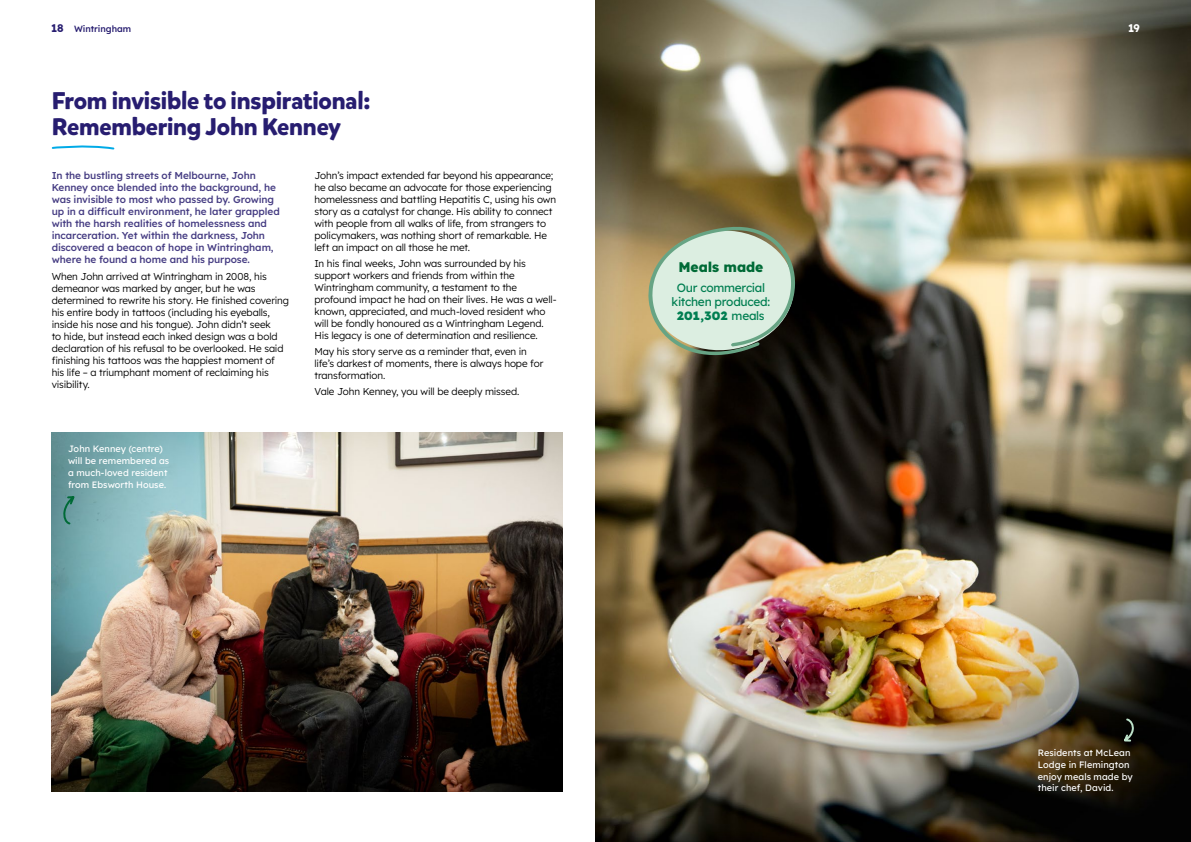
<style>
.page{position:relative;width:1191px;height:842px;background:#fff}
.page>*{position:absolute;margin:0;border:0;box-sizing:border-box;transform-origin:0 0}
.t1{font:700 24px/26px "Mikado";letter-spacing:-.01em;color:#271d70}
.t2{font:800 14px "Lexend";letter-spacing:-.01em;color:#006a36}
.t3{font:12px/14px "Lexend";letter-spacing:-.02em;color:#007e51;text-align:center}
.t4{font:700 11px "Lexend";color:#fff}
.t5{font:300 10px/12px "Lexend";letter-spacing:-.01em;color:#000}
.t6{font:500 10px/12px "Lexend";letter-spacing:-.005em;color:#463d83}
.t7{font:9.2px/11.7px "Lexend";letter-spacing:.005em;color:#fff}
.t8{font:500 9px "Lexend";letter-spacing:-.005em;color:#271d70}
.s1{font-weight:700;font-size:11px}
.s2{font-weight:900}
</style>
<div class="page">
<img style="left:51px;top:432px;width:511px;height:359px">
<svg style="left:51px;top:145px;width:64px;height:5px"></svg>
<svg style="left:61px;top:495px;width:16px;height:31px"></svg>
<img style="left:595px;top:0;width:596px;height:842px">
<svg style="left:647px;top:226px;width:149px;height:129px;background:#b8c5b2"></svg>
<svg style="left:1121px;top:717px;width:14px;height:26px"></svg>
<p class="t8" style="left:51px;top:22px;width:82px"><span class="s1">18</span> Wintringham</p>
<h1 class="t1" style="left:52px;top:88px;width:320px">From invisible to inspirational:<br>Remembering John Kenney</h1>
<p class="t6" style="left:52px;top:168px;width:229px">In the bustling streets of Melbourne, John Kenney once blended into the background, he was invisible to most who passed by. Growing up in a difficult environment, he later grappled with the harsh realities of homelessness and incarceration. Yet within the darkness, John discovered a beacon of hope in Wintringham, where he found a home and his purpose.</p>
<p class="t5" style="left:52px;top:270px;width:239px">When John arrived at Wintringham in 2008, his demeanor was marked by anger, but he was determined to rewrite his story. He finished covering his entire body in tattoos (including his eyeballs, inside his nose and his tongue). John didn’t seek<br>to hide, but instead each inked design was a bold declaration of his refusal to be overlooked. He said finishing his tattoos was the happiest moment of his life – a triumphant moment of reclaiming his visibility.</p>
<p class="t7" style="left:68px;top:443px;width:103px">John Kenney (centre) will be remembered as a much-loved resident from Ebsworth House.</p>
<p class="t5" style="left:314px;top:168px;width:243px">John’s impact extended far beyond his appearance; he also became an advocate for those experiencing homelessness and battling Hepatitis C, using his own story as a catalyst for change. His ability to connect with people from all walks of life, from strangers to policymakers, was nothing short of remarkable. He left an impact on all those he met.</p>
<p class="t5" style="left:314px;top:257px;width:244px">In his final weeks, John was surrounded by his support workers and friends from within the Wintringham community, a testament to the profound impact he had on their lives. He was a well&shy;known, appreciated, and much-loved resident who will be fondly honoured as a Wintringham Legend.<br>His legacy is one of determination and resilience.</p>
<p class="t5" style="left:314px;top:345px;width:230px">May his story serve as a reminder that, even in life’s darkest of moments, there is always hope for transformation.</p>
<p class="t5" style="left:314px;top:385px;width:206px">Vale John Kenney, you will be deeply missed.</p>
<h2 class="t2" style="left:678px;top:255px;width:86px">Meals made</h2>
<p class="t3" style="left:671px;top:280px;width:100px">Our commercial kitchen produced:<br><span class="s2">201,302</span> meals</p>
<p class="t4" style="left:1128px;top:19px;width:13px">19</p>
<p class="t7" style="left:1037px;top:746px;width:96px">Residents at McLean<br>Lodge in Flemington enjoy meals made by their chef, David.</p>
</div>
